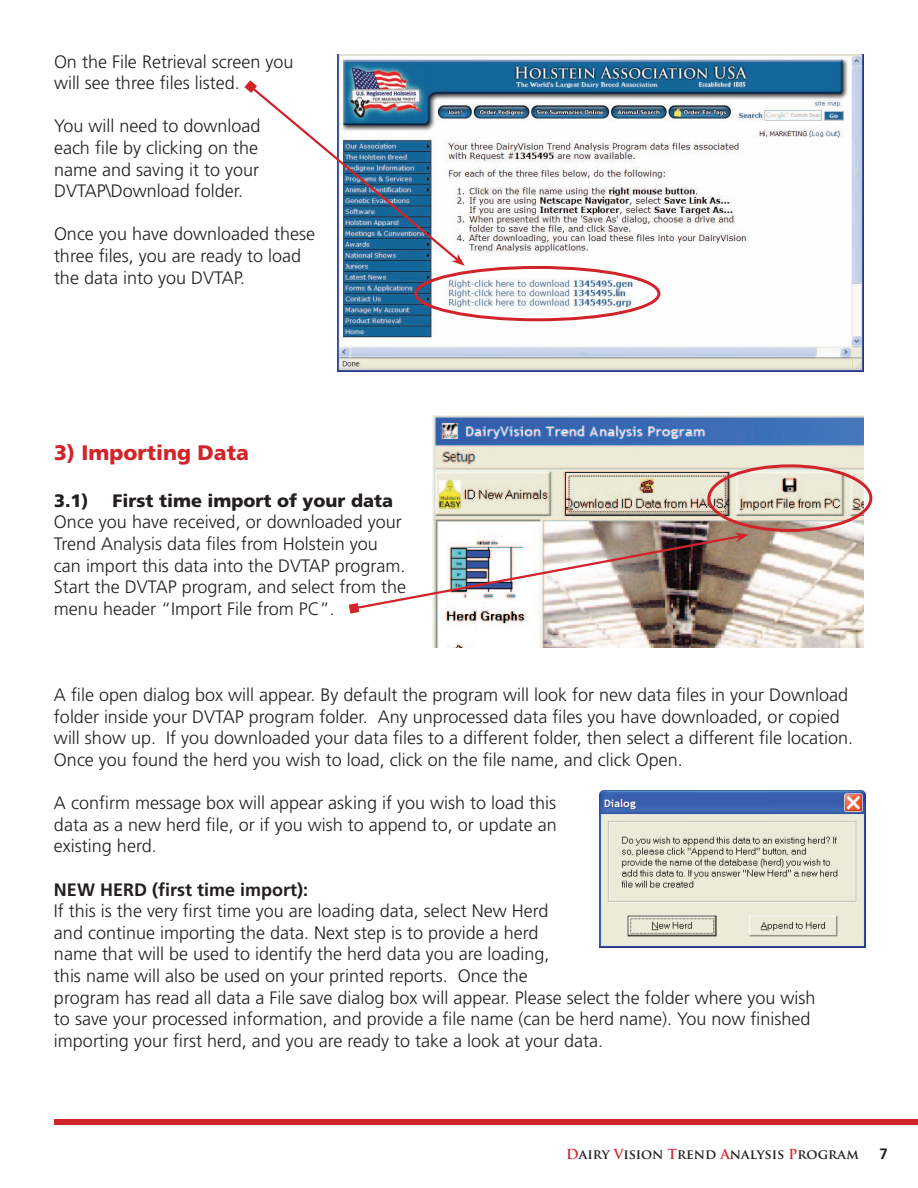
<style>
.page{position:relative;width:918px;height:1188px;background:#fff}
.page>*{position:absolute;margin:0;border:0;box-sizing:border-box;transform-origin:0 0}
.t1{font:900 21px "Frutiger LT Std";color:#d1232a}
.t2{font:300 18px/21.6px "Frutiger LT Std";color:#231f20}
.t3{font:700 18px "Frutiger LT Std";color:#231f20}
.t4{font:700 15px "Frutiger LT Std";color:#231f20}
.t5{font:700 13.5px "Trajan Pro";color:#231f20}
.s1{font-weight:900}
.s2{font-weight:900;color:#fff}
.s3{color:#d1232a}
</style>
<div class="page">
<div style="left:54px;top:1119px;width:864px;height:6px;background:#d1232a"></div>
<img style="left:338px;top:54px;width:526px;height:317px">
<div style="left:414px;top:266px;width:246px;height:55px;border:3px solid #d1232a;border-radius:50%"></div>
<img style="left:244px;top:80px;width:221px;height:186px">
<img style="left:433px;top:416px;width:431px;height:232px">
<div style="left:707px;top:464px;width:165px;height:68px;border:3px solid #d1232a;border-radius:50%"></div>
<img style="left:349px;top:532px;width:400px;height:82px">
<img style="left:600px;top:791px;width:266px;height:156px">
<p class="t2" style="left:54px;top:51px;width:241px">On the File Retrieval screen you will see three files listed.</p>
<p class="t2" style="left:54px;top:116px;width:208px">You will need to download each file by clicking on the name and saving it to your<br>DVTAP\Download folder.</p>
<p class="t2" style="left:54px;top:224px;width:263px">Once you have downloaded these three files, you are ready to load the data into you DVTAP.</p>
<p class="t1" style="left:54px;top:440px;width:196px">3) Importing Data</p>
<p class="t2" style="left:54px;top:490px;width:354px"><span class="s1">3.1)</span><span class="s2">----</span><span class="s1">First time import of your data </span>Once you have received, or downloaded your Trend Analysis data files from Holstein you can import this data into the DVTAP program.<br>Start the DVTAP program, and select from the menu header “Import File from PC”.</p>
<p class="t2" style="left:54px;top:684px;width:801px">A file open dialog box will appear. By default the program will look for new data files in your Download folder inside your DVTAP program folder. Any unprocessed data files you have downloaded, or copied will show up. If you downloaded your data files to a different folder, then select a different file location.<br>Once you found the herd you wish to load, click on the file name, and click Open.</p>
<p class="t2" style="left:54px;top:792px;width:504px;text-align:justify">A confirm message box will appear asking if you wish to load this data as a new herd file, or if you wish to append to, or update an existing herd.</p>
<p class="t3" style="left:54px;top:879px;width:256px">NEW HERD (first time import):</p>
<p class="t2" style="left:54px;top:900px;width:763px">If this is the very first time you are loading data, select New Herd<br>and continue importing the data. Next step is to provide a herd<br>name that will be used to identify the herd data you are loading,<br>this name will also be used on your printed reports. Once the<br>program has read all data a File save dialog box will appear. Please select the folder where you wish to save your processed information, and provide a file name (can be herd name). You now finished importing your first herd, and you are ready to take a look at your data.</p>
<p class="t5" style="left:566px;top:1145px;width:294px"><span class="s3">D</span>airy <span class="s3">V</span>ision <span class="s3">T</span>rend <span class="s3">A</span>nalysis <span class="s3">P</span>rogram</p>
<p class="t4" style="left:880px;top:1145px;width:10px">7</p>
</div>
